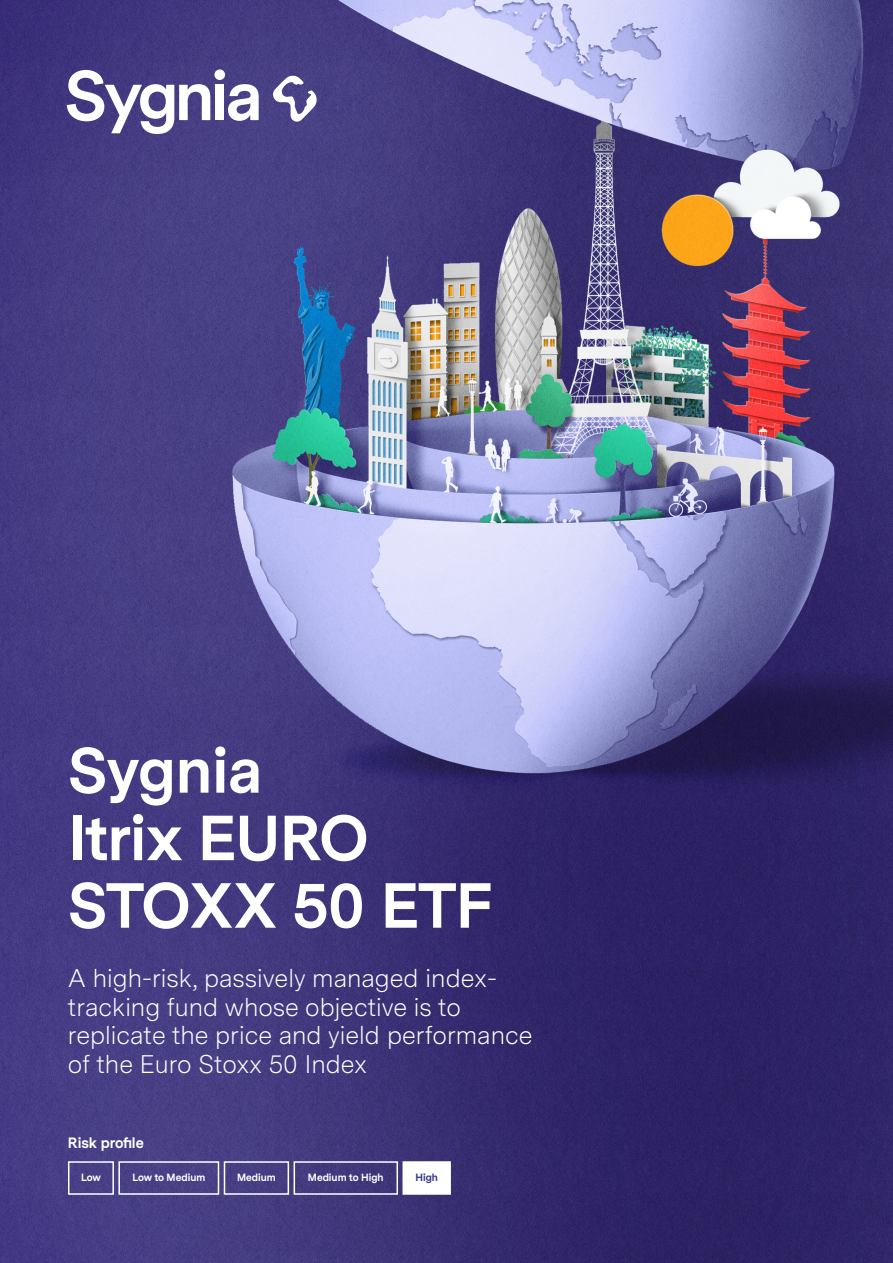
<style>
.page{position:relative;width:893px;height:1263px;background:#fff}
.page>*{position:absolute;margin:0;border:0;box-sizing:border-box;transform-origin:0 0}
.t1{font:700 63.6px/67.5px "Sygnia Messina Sans";color:#fff}
.t2{font:300 25.5px/28.5px "Sygnia Messina Sans";color:#fff}
.t3{font:700 15px "Sygnia Messina Sans";color:#fff}
.t4{font:700 10.5px "Sygnia Messina Sans";color:#fff}
.t5{font:700 10.5px "Sygnia Messina Sans";color:#33348b}
</style>
<div class="page">
<img style="left:0;top:0;width:893px;height:1263px">
<div style="left:215px;top:85px;width:9px;height:35px;background:#fff"></div>
<svg style="left:228px;top:84px;width:31px;height:37px"></svg>
<div style="left:214px;top:69px;width:11px;height:11px;background:#fff;border-radius:50%"></div>
<svg style="left:67px;top:70px;width:143px;height:64px"></svg>
<svg style="left:272px;top:75px;width:46px;height:47px"></svg>
<div style="left:224px;top:1161px;width:65px;height:34px;border:2px solid #fff"></div>
<div style="left:68px;top:1161px;width:46px;height:34px;border:2px solid #fff"></div>
<div style="left:118px;top:1161px;width:101px;height:34px;border:2px solid #fff"></div>
<div style="left:294px;top:1161px;width:104px;height:34px;border:2px solid #fff"></div>
<div style="left:403px;top:1162px;width:47px;height:32px;background:#fff"></div>
<div style="left:402px;top:1161px;width:49px;height:34px;border:2px solid #fff"></div>
<h1 class="t1" style="left:68px;top:740px;width:424px">Sygnia<br>Itrix EURO<br>STOXX 50 ETF</h1>
<p class="t2" style="left:68px;top:965px;width:466px">A high-risk, passively managed index&shy;tracking fund whose objective is to replicate the price and yield performance of the Euro Stoxx 50 Index</p>
<p class="t3" style="left:68px;top:1134px;width:77px">Risk profile</p>
<p class="t4" style="left:81px;top:1171px;width:21px">Low</p>
<p class="t4" style="left:132px;top:1171px;width:75px">Low to Medium</p>
<p class="t4" style="left:237px;top:1171px;width:40px">Medium</p>
<p class="t4" style="left:308px;top:1171px;width:77px">Medium to High</p>
<p class="t5" style="left:415px;top:1171px;width:24px">High</p>
</div>
